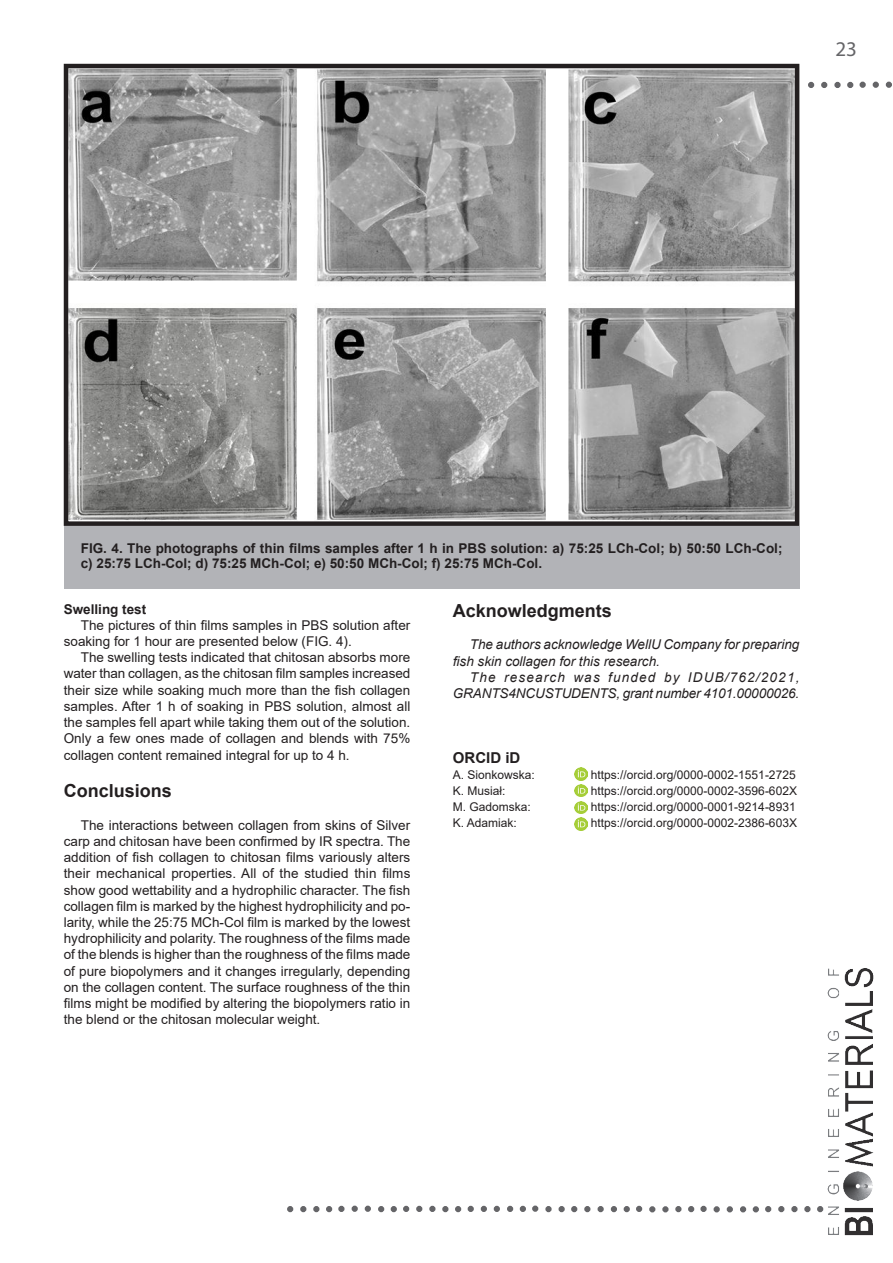
<style>
.page{position:relative;width:893px;height:1263px;background:#fff}
.page>*{position:absolute;margin:0;border:0;box-sizing:border-box;transform-origin:0 0}
.t1{font:21px "Myriad Pro";color:#656568}
.Tytuł_rozdziału{font:700 18px "Arial";color:#231f20}
.Tekst_PL{font:700 15px "Arial";color:#231f20}
.Tekst_UK{font:13.5px/16.2px "Arial";color:#231f20;text-align:justify}
.Tekst_UK-2{font:italic 13.5px/16.2px "Arial";color:#231f20}
.Podpis_rysunku{font:700 13.5px/15.8px "Arial";color:#231f20}
.Podtytuł{font:700 13.5px "Arial";color:#231f20}
.Nazwiska{font:12px "Arial";color:#231f20}
</style>
<div class="page">
<svg style="left:873px;top:82px;width:6px;height:6px"></svg>
<svg style="left:886px;top:82px;width:6px;height:6px"></svg>
<div style="left:859px;top:82px;width:7px;height:6px;border:2px solid #656568;border-radius:50%"></div>
<svg style="left:847px;top:82px;width:6px;height:6px"></svg>
<div style="left:834px;top:82px;width:7px;height:6px;border:2px solid #656568;border-radius:50%"></div>
<svg style="left:808px;top:82px;width:6px;height:6px"></svg>
<svg style="left:821px;top:82px;width:6px;height:6px"></svg>
<div style="left:545px;top:1206px;width:7px;height:6px;border:2px solid #656568;border-radius:50%"></div>
<div style="left:558px;top:1206px;width:7px;height:6px;border:2px solid #656568;border-radius:50%"></div>
<div style="left:532px;top:1205px;width:6px;height:7px;border:2px solid #656568;border-radius:50%"></div>
<svg style="left:520px;top:1206px;width:6px;height:6px"></svg>
<svg style="left:507px;top:1206px;width:6px;height:6px"></svg>
<svg style="left:481px;top:1206px;width:6px;height:6px"></svg>
<svg style="left:494px;top:1206px;width:6px;height:6px"></svg>
<svg style="left:468px;top:1206px;width:6px;height:6px"></svg>
<svg style="left:455px;top:1206px;width:6px;height:6px"></svg>
<svg style="left:442px;top:1206px;width:6px;height:6px"></svg>
<svg style="left:416px;top:1206px;width:6px;height:6px"></svg>
<svg style="left:429px;top:1206px;width:6px;height:6px"></svg>
<svg style="left:403px;top:1206px;width:6px;height:6px"></svg>
<svg style="left:391px;top:1206px;width:6px;height:6px"></svg>
<svg style="left:378px;top:1206px;width:6px;height:6px"></svg>
<div style="left:352px;top:1205px;width:6px;height:7px;border:2px solid #656568;border-radius:50%"></div>
<div style="left:365px;top:1205px;width:6px;height:7px;border:2px solid #656568;border-radius:50%"></div>
<div style="left:338px;top:1206px;width:7px;height:6px;border:2px solid #656568;border-radius:50%"></div>
<svg style="left:326px;top:1206px;width:6px;height:6px"></svg>
<svg style="left:313px;top:1206px;width:6px;height:6px"></svg>
<svg style="left:287px;top:1206px;width:6px;height:6px"></svg>
<svg style="left:300px;top:1206px;width:6px;height:6px"></svg>
<svg style="left:817px;top:1206px;width:6px;height:6px"></svg>
<svg style="left:804px;top:1206px;width:6px;height:6px"></svg>
<svg style="left:778px;top:1206px;width:6px;height:6px"></svg>
<div style="left:791px;top:1206px;width:7px;height:6px;border:2px solid #656568;border-radius:50%"></div>
<svg style="left:765px;top:1206px;width:6px;height:6px"></svg>
<svg style="left:753px;top:1206px;width:6px;height:6px"></svg>
<svg style="left:740px;top:1206px;width:6px;height:6px"></svg>
<svg style="left:714px;top:1206px;width:6px;height:6px"></svg>
<svg style="left:727px;top:1206px;width:6px;height:6px"></svg>
<div style="left:700px;top:1206px;width:7px;height:6px;border:2px solid #656568;border-radius:50%"></div>
<svg style="left:688px;top:1206px;width:6px;height:6px"></svg>
<svg style="left:675px;top:1206px;width:6px;height:6px"></svg>
<svg style="left:649px;top:1206px;width:6px;height:6px"></svg>
<div style="left:662px;top:1206px;width:7px;height:6px;border:2px solid #656568;border-radius:50%"></div>
<svg style="left:636px;top:1206px;width:6px;height:6px"></svg>
<svg style="left:624px;top:1206px;width:6px;height:6px"></svg>
<svg style="left:611px;top:1206px;width:6px;height:6px"></svg>
<svg style="left:584px;top:1206px;width:6px;height:6px"></svg>
<div style="left:597px;top:1206px;width:7px;height:6px;border:2px solid #656568;border-radius:50%"></div>
<svg style="left:571px;top:1206px;width:6px;height:6px"></svg>
<img style="left:827px;top:968px;width:47px;height:268px">
<div style="left:64px;top:526px;width:735px;height:63px;background:#b2b3b7"></div>
<img style="left:69px;top:69px;width:725px;height:452px">
<div style="left:64px;top:64px;width:735px;height:462px;border:4px solid #231f20"></div>
<svg style="left:574px;top:768px;width:13px;height:62px"></svg>
<h1 class="t1" style="left:835px;top:36px;width:23px">23</h1>
<p class="Podpis_rysunku" style="left:81px;top:540px;width:703px">FIG. 4. The photographs of thin films samples after 1 h in PBS solution: a) 75:25 LCh-Col; b) 50:50 LCh-Col; c) 25:75 LCh-Col; d) 75:25 MCh-Col; e) 50:50 MCh-Col; f) 25:75 MCh-Col.</p>
<p class="Podtytuł" style="left:64px;top:599px;width:84px">Swelling test</p>
<p class="Tekst_UK" style="left:64px;top:617px;width:348px;text-indent:17px">The pictures of thin films samples in PBS solution after soaking for 1 hour are presented below (FIG. 4).</p>
<p class="Tekst_UK" style="left:64px;top:649px;width:348px;text-indent:17px">The swelling tests indicated that chitosan absorbs more water than collagen, as the chitosan film samples increased their size while soaking much more than the fish collagen samples. After 1 h of soaking in PBS solution, almost all the samples fell apart while taking them out of the solution.<br>Only a few ones made of collagen and blends with 75% collagen content remained integral for up to 4 h.</p>
<p class="Tytuł_rozdziału" style="left:64px;top:778px;width:110px">Conclusions</p>
<p class="Tekst_UK" style="left:64px;top:817px;width:348px;text-indent:17px">The interactions between collagen from skins of Silver carp and chitosan have been confirmed by IR spectra. The addition of fish collagen to chitosan films variously alters their mechanical properties. All of the studied thin films show good wettability and a hydrophilic character. The fish collagen film is marked by the highest hydrophilicity and po&shy;larity, while the 25:75 MCh-Col film is marked by the lowest hydrophilicity and polarity. The roughness of the films made of the blends is higher than the roughness of the films made of pure biopolymers and it changes irregularly, depending on the collagen content. The surface roughness of the thin films might be modified by altering the biopolymers ratio in the blend or the chitosan molecular weight.</p>
<p class="Tytuł_rozdziału" style="left:453px;top:598px;width:161px">Acknowledgments</p>
<p class="Tekst_UK-2" style="left:453px;top:637px;width:348px;text-indent:17px">The authors acknowledge WellU Company for preparing fish skin collagen for this research.</p>
<p class="Tekst_UK-2" style="left:453px;top:669px;width:348px;text-align:right">The research was funded by IDUB/762/2021,<br>GRANTS4NCUSTUDENTS, grant number 4101.00000026.</p>
<p class="Tekst_PL" style="left:453px;top:747px;width:69px">ORCID iD</p>
<p class="Nazwiska" style="left:453px;top:766px;width:84px">A. Sionkowska:</p>
<p class="Nazwiska" style="left:591px;top:766px;width:206px">https://orcid.org/0000-0002-1551-2725</p>
<p class="Nazwiska" style="left:453px;top:782px;width:54px">K. Musiał:</p>
<p class="Nazwiska" style="left:591px;top:782px;width:208px">https://orcid.org/0000-0002-3596-602X</p>
<p class="Nazwiska" style="left:453px;top:799px;width:80px">M. Gadomska:</p>
<p class="Nazwiska" style="left:591px;top:799px;width:206px">https://orcid.org/0000-0001-9214-8931</p>
<p class="Nazwiska" style="left:453px;top:815px;width:66px">K. Adamiak:</p>
<p class="Nazwiska" style="left:591px;top:815px;width:208px">https://orcid.org/0000-0002-2386-603X</p>
</div>
